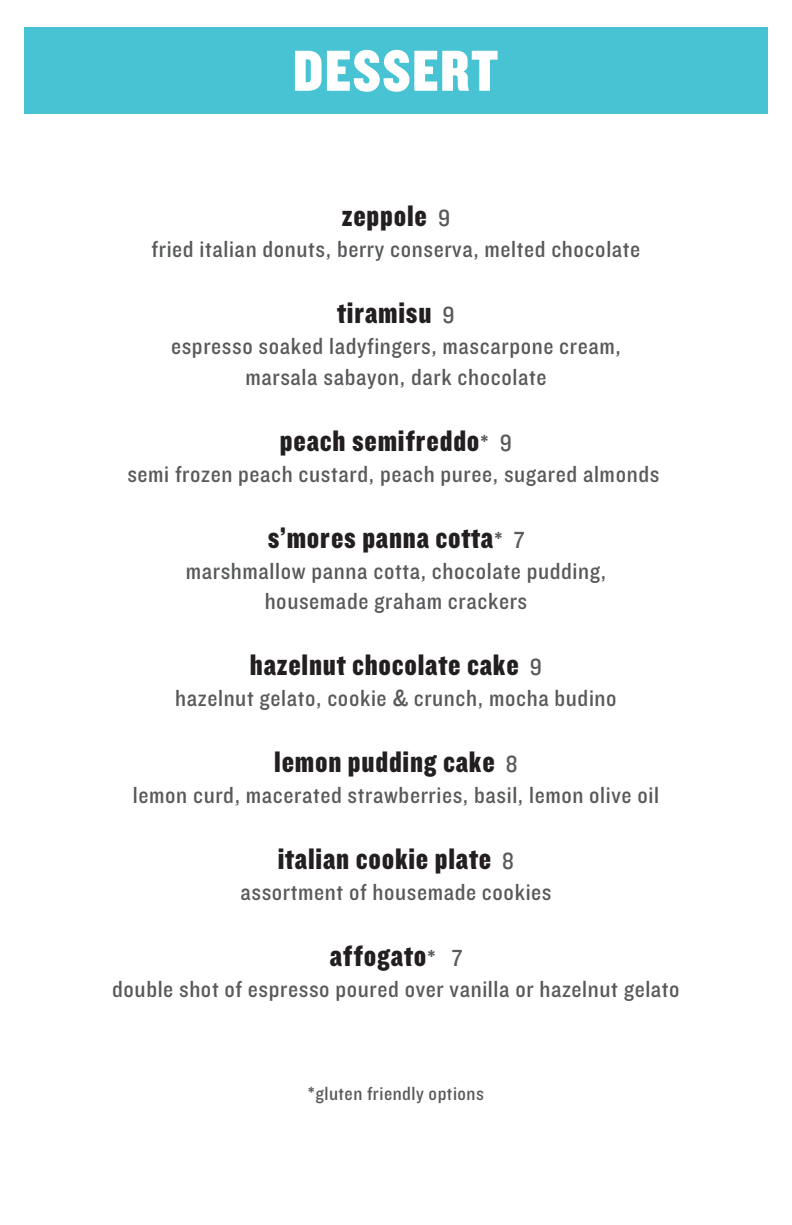
<style>
.page{position:relative;width:792px;height:1225px;background:#fff}
.page>*{position:absolute;margin:0;border:0;box-sizing:border-box;transform-origin:0 0}
.t1{font:60px "Knockout HTF70 Full Welterwt";letter-spacing:.025em;color:#fff}
.t2{font:30.8px "Knockout HTF70 Full Welterwt";letter-spacing:.025em;color:#231f20}
.t3{font:24.2px/30.8px "Knockout HTF30 Junior Welterwt";letter-spacing:.025em;color:#58595b;text-align:center}
.t4{font:19.8px "Knockout HTF30 Junior Welterwt";letter-spacing:.025em;color:#58595b}
.s1{font-family:"Knockout HTF30 Junior Welterwt";font-size:24.2px;color:#58595b}
</style>
<div class="page">
<div style="left:25px;top:27px;width:743px;height:86px;background:#47c3d3"></div>
<h1 class="t1" style="left:293px;top:39px;width:207px">DESSERT</h1>
<p class="t2" style="left:342px;top:200px;width:110px">zeppole <span class="s1">9</span></p>
<p class="t3" style="left:152px;top:234px;width:490px">fried italian donuts, berry conserva, melted chocolate</p>
<p class="t2" style="left:337px;top:297px;width:119px">tiramisu <span class="s1">9</span></p>
<p class="t3" style="left:171px;top:331px;width:451px">espresso soaked ladyfingers, mascarpone cream, marsala sabayon, dark chocolate</p>
<p class="t2" style="left:280px;top:424px;width:233px">peach semifreddo<span class="s1">* 9</span></p>
<p class="t3" style="left:127px;top:459px;width:534px">semi frozen peach custard, peach puree, sugared almonds</p>
<p class="t2" style="left:268px;top:521px;width:258px">s’mores panna cotta<span class="s1">* 7</span></p>
<p class="t3" style="left:186px;top:555px;width:422px">marshmallow panna cotta, chocolate pudding, housemade graham crackers</p>
<p class="t2" style="left:250px;top:649px;width:294px">hazelnut chocolate cake <span class="s1">9</span></p>
<p class="t3" style="left:175px;top:683px;width:443px">hazelnut gelato, cookie &amp; crunch, mocha budino</p>
<p class="t2" style="left:274px;top:745px;width:245px">lemon pudding cake <span class="s1">8</span></p>
<p class="t3" style="left:133px;top:780px;width:528px">lemon curd, macerated strawberries, basil, lemon olive oil</p>
<p class="t2" style="left:278px;top:842px;width:238px">italian cookie plate <span class="s1">8</span></p>
<p class="t3" style="left:240px;top:877px;width:313px">assortment of housemade cookies</p>
<p class="t2" style="left:330px;top:939px;width:134px">affogato<span class="s1">* 7</span></p>
<p class="t3" style="left:112px;top:973px;width:569px">double shot of espresso poured over vanilla or hazelnut gelato</p>
<p class="t4" style="left:308px;top:1082px;width:178px">*gluten friendly options</p>
</div>
